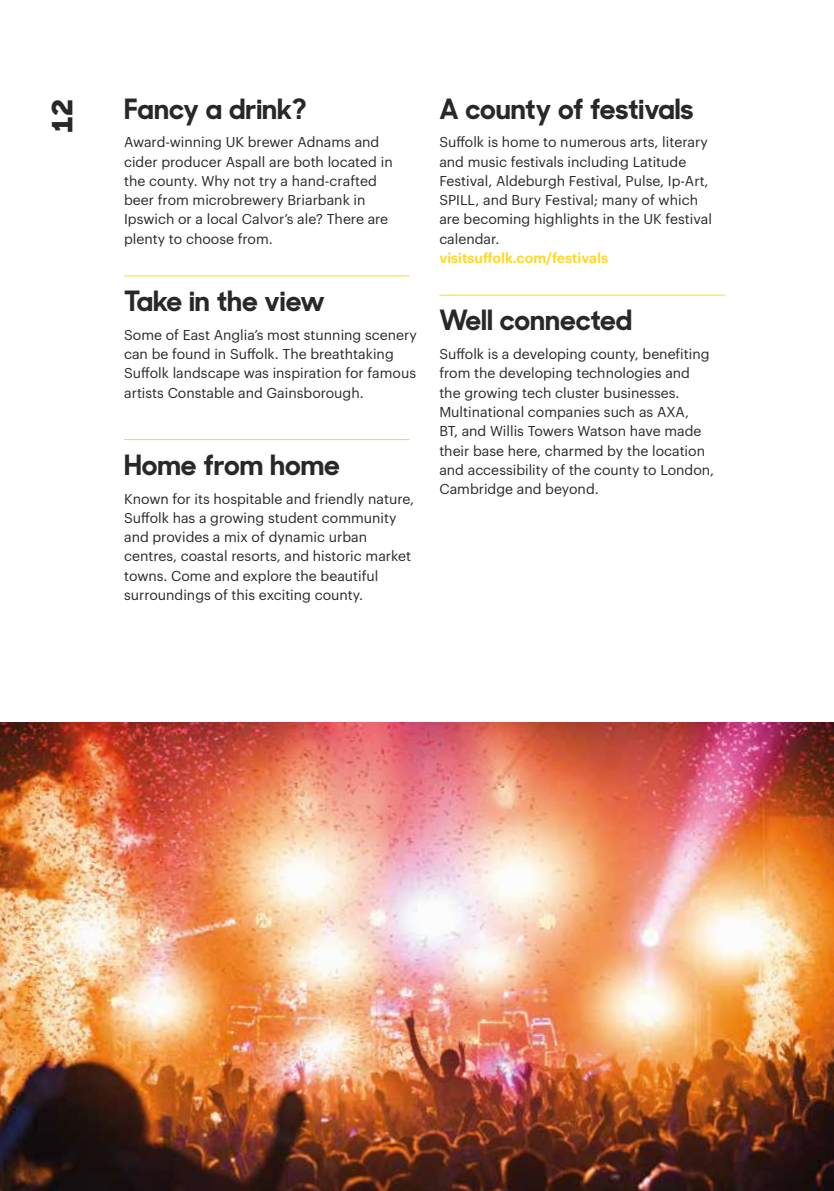
<style>
.page{position:relative;width:834px;height:1191px;background:#fff}
.page>*{position:absolute;margin:0;border:0;box-sizing:border-box;transform-origin:0 0}
.t1{font:700 28px "Sharp Sans No 1";color:#282827}
.t2{font:800 28px "Sharp Sans No 1";color:#282827}
.t3{font:14px/19.2px "Graphik";color:#282827}
.t4{font:600 14px "Graphik";color:#fed925}
</style>
<div class="page">
<img style="left:0;top:722px;width:833px;height:469px">
<hr style="left:124px;top:275px;width:285px;height:1px;background:#fed925">
<hr style="left:124px;top:439px;width:285px;height:1px;background:#fed925">
<hr style="left:439px;top:295px;width:285px;height:1px;background:#fed925">
<h1 class="t2" style="left:42px;top:133px;width:35px;rotate:-90deg">12</h1>
<h1 class="t1" style="left:124px;top:88px;width:184px">Fancy a drink?</h1>
<p class="t3" style="left:124px;top:131px;width:270px">Award-winning UK brewer Adnams and cider producer Aspall are both located in the county. Why not try a hand-crafted beer from microbrewery Briarbank in Ipswich or a local Calvor’s ale? There are plenty to choose from.</p>
<h1 class="t1" style="left:124px;top:280px;width:202px">Take in the view</h1>
<p class="t3" style="left:124px;top:324px;width:294px">Some of East Anglia’s most stunning scenery can be found in Suffolk. The breathtaking Suffolk landscape was inspiration for famous artists Constable and Gainsborough.</p>
<h1 class="t1" style="left:124px;top:444px;width:217px">Home from home</h1>
<p class="t3" style="left:124px;top:488px;width:291px">Known for its hospitable and friendly nature, Suffolk has a growing student community and provides a mix of dynamic urban centres, coastal resorts, and historic market towns. Come and explore the beautiful surroundings of this exciting county.</p>
<h1 class="t1" style="left:439px;top:88px;width:256px">A county of festivals</h1>
<p class="t3" style="left:439px;top:131px;width:274px">Suffolk is home to numerous arts, literary and music festivals including Latitude Festival, Aldeburgh Festival, Pulse, Ip-Art, SPILL, and Bury Festival; many of which are becoming highlights in the UK festival calendar.</p>
<p class="t4" style="left:439px;top:247px;width:170px">visitsuffolk.com/festivals</p>
<h1 class="t1" style="left:439px;top:299px;width:194px">Well connected</h1>
<p class="t3" style="left:439px;top:343px;width:276px">Suffolk is a developing county, benefiting from the developing technologies and the growing tech cluster businesses.<br>Multinational companies such as AXA,<br>BT, and Willis Towers Watson have made their base here, charmed by the location and accessibility of the county to London, Cambridge and beyond.</p>
</div>
